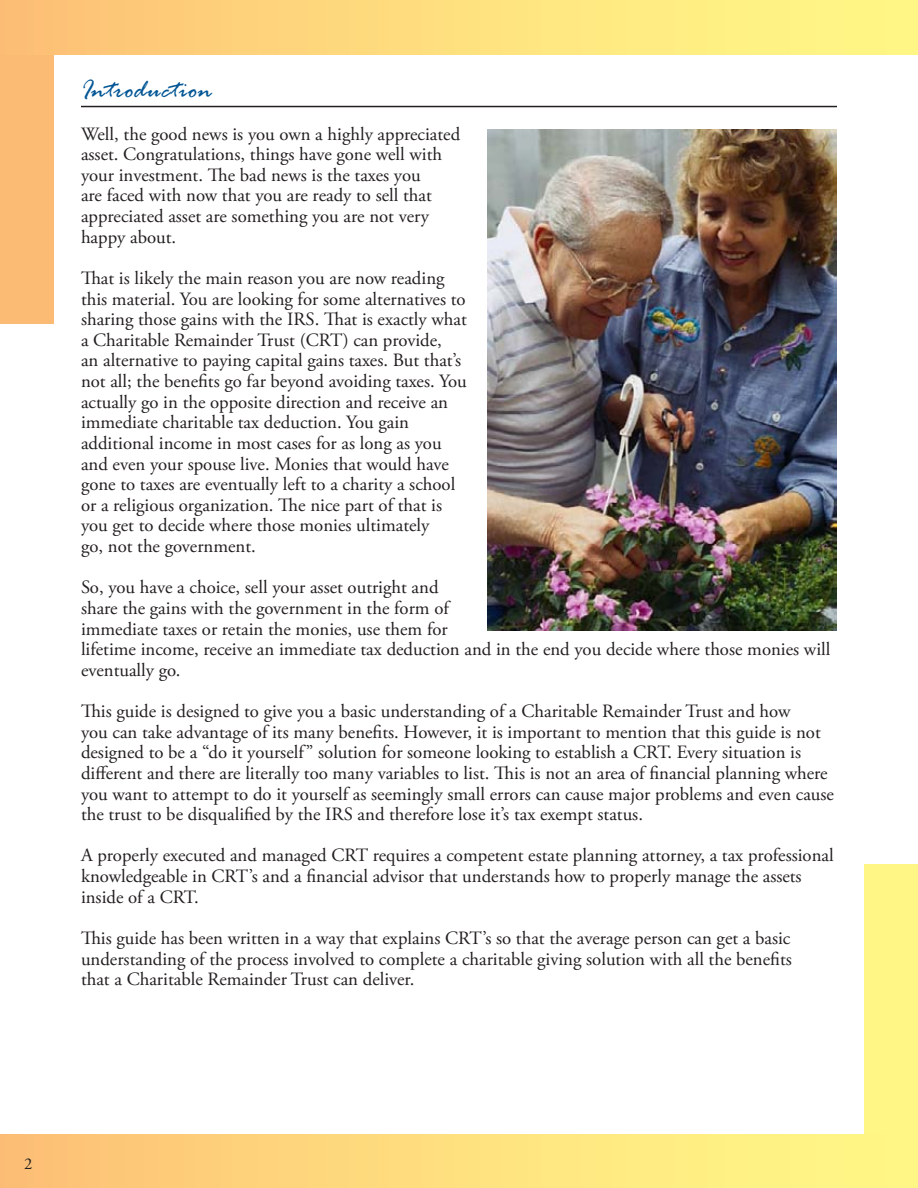
<style>
.page{position:relative;width:918px;height:1188px;background:#fff}
.page>*{position:absolute;margin:0;border:0;box-sizing:border-box;transform-origin:0 0}
.t1{font:italic 27px "Rage";letter-spacing:.02em;color:#005595}
.t2{font:18.75px/20.7px "Adobe Garamond Pro";color:#231f20}
.t3{font:16.5px "Adobe Garamond Pro";color:#231f20}
</style>
<div class="page">
<div style="left:0;top:0;width:54px;height:324px;background:#fcbb74"></div>
<div style="left:0;top:0;width:918px;height:55px;background:linear-gradient(to right,#fdc176,#fffc87)"></div>
<div style="left:864px;top:864px;width:54px;height:324px;background:#fff685"></div>
<div style="left:0;top:1134px;width:918px;height:54px;background:linear-gradient(to right,#fdc176,#fffc87)"></div>
<hr style="left:81px;top:106px;width:756px;height:1px;background:#231f20">
<img style="left:487px;top:130px;width:350px;height:501px">
<h1 class="t1" style="left:81px;top:75px;width:133px">Introduction</h1>
<p class="t2" style="left:81px;top:124px;width:381px">Well, the good news is you own a highly appreciated asset. Congratulations, things have gone well with your investment. The bad news is the taxes you<br>are faced with now that you are ready to sell that appreciated asset are something you are not very happy about.</p>
<p class="t2" style="left:81px;top:268px;width:387px">That is likely the main reason you are now reading this material. You are looking for some alternatives to sharing those gains with the IRS. That is exactly what a Charitable Remainder Trust (CRT) can provide,<br>an alternative to paying capital gains taxes. But that’s not all; the benefits go far beyond avoiding taxes. You actually go in the opposite direction and receive an immediate charitable tax deduction. You gain additional income in most cases for as long as you and even your spouse live. Monies that would have gone to taxes are eventually left to a charity a school or a religious organization. The nice part of that is you get to decide where those monies ultimately<br>go, not the government.</p>
<p class="t2" style="left:81px;top:578px;width:751px">So, you have a choice, sell your asset outright and<br>share the gains with the government in the form of<br>immediate taxes or retain the monies, use them for<br>lifetime income, receive an immediate tax deduction and in the end you decide where those monies will eventually go.</p>
<p class="t2" style="left:81px;top:702px;width:755px">This guide is designed to give you a basic understanding of a Charitable Remainder Trust and how<br>you can take advantage of its many benefits. However, it is important to mention that this guide is not designed to be a “do it yourself” solution for someone looking to establish a CRT. Every situation is different and there are literally too many variables to list. This is not an area of financial planning where you want to attempt to do it yourself as seemingly small errors can cause major problems and even cause the trust to be disqualified by the IRS and therefore lose it’s tax exempt status.</p>
<p class="t2" style="left:81px;top:846px;width:754px">A properly executed and managed CRT requires a competent estate planning attorney, a tax professional knowledgeable in CRT’s and a financial advisor that understands how to properly manage the assets inside of a CRT.</p>
<p class="t2" style="left:81px;top:928px;width:712px;text-align:justify">This guide has been written in a way that explains CRT’s so that the average person can get a basic understanding of the process involved to complete a charitable giving solution with all the benefits that a Charitable Remainder Trust can deliver.</p>
<p class="t3" style="left:24px;top:1154px;width:10px">2</p>
</div>
